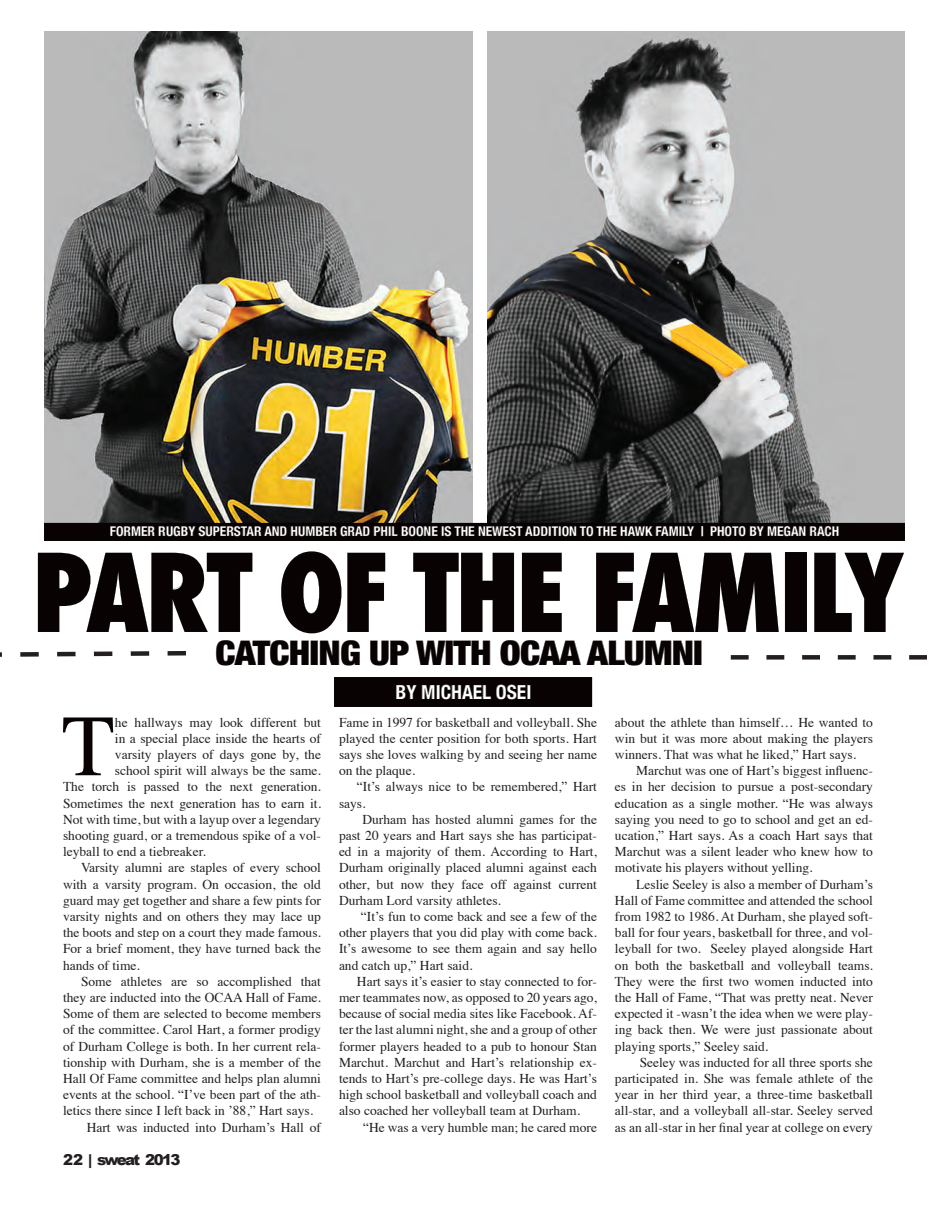
<style>
.page{position:relative;width:936px;height:1206px;background:#fff}
.page>*{position:absolute;margin:0;border:0;box-sizing:border-box;transform-origin:0 0}
.t1{font:800 condensed 105px "Futura";letter-spacing:-.03em;color:#080302}
.t2{font:87px "Times";color:#080302}
.t3{font:900 condensed 33.75px "Helvetica Neue";letter-spacing:-.02em;color:#080302;scale:1.11 1}
.t4{font:700 condensed 19.5px "Helvetica Neue";color:#fff}
.t5{font:900 15px "Arial";letter-spacing:-.105em;color:#231f20}
.t6{font:13.5px/16.2px "Times";color:#231f20;text-align:justify}
.t7{font:700 condensed 13.5px "Helvetica Neue";color:#fff}
</style>
<div class="page">
<img style="left:44px;top:31px;width:428px;height:492px">
<img style="left:487px;top:31px;width:417px;height:492px">
<svg style="left:731px;top:655px;width:196px;height:5px"></svg>
<svg style="left:0;top:651px;width:186px;height:6px"></svg>
<svg style="left:63px;top:718px;width:50px;height:57px"></svg>
<div style="left:334px;top:677px;width:259px;height:30px;background:#080302"></div>
<svg style="left:370px;top:641px;width:39px;height:24px"></svg>
<svg style="left:416px;top:641px;width:74px;height:24px"></svg>
<svg style="left:587px;top:641px;width:115px;height:24px"></svg>
<svg style="left:216px;top:640px;width:144px;height:25px"></svg>
<svg style="left:501px;top:640px;width:80px;height:25px"></svg>
<svg style="left:38px;top:553px;width:214px;height:79px"></svg>
<svg style="left:281px;top:553px;width:60px;height:79px"></svg>
<svg style="left:347px;top:553px;width:38px;height:79px"></svg>
<svg style="left:413px;top:553px;width:101px;height:79px"></svg>
<svg style="left:522px;top:553px;width:40px;height:79px"></svg>
<svg style="left:596px;top:553px;width:183px;height:79px"></svg>
<svg style="left:785px;top:553px;width:21px;height:79px"></svg>
<svg style="left:814px;top:553px;width:90px;height:79px"></svg>
<div style="left:44px;top:523px;width:861px;height:18px;background:#080302"></div>
<p class="t7" style="left:110px;top:523px;width:731px">FORMER RUGBY SUPERSTAR AND HUMBER GRAD PHIL BOONE IS THE NEWEST ADDITION TO THE HAWK FAMILY | PHOTO BY MEGAN RACH</p>
<h1 class="t1" style="left:32px;top:527px;width:873px">PART OF THE FAMILY</h1>
<h3 class="t3" style="left:215px;top:632px;width:441px">CATCHING UP WITH OCAA ALUMNI</h3>
<h3 class="t4" style="left:396px;top:680px;width:137px">BY MICHAEL OSEI</h3>
<h2 class="t2" style="left:62px;top:710px;width:55px">T</h2>
<p class="t6" style="left:115px;top:715px;width:208px">he hallways may look different but</p>
<p class="t6" style="left:339px;top:715px;width:260px">Fame in 1997 for basketball and volleyball. She played the center position for both sports. Hart says she loves walking by and seeing her name on the plaque.</p>
<p class="t6" style="left:339px;top:780px;width:260px;text-indent:18px">“It’s always nice to be remembered,” Hart says.</p>
<p class="t6" style="left:339px;top:812px;width:260px;text-indent:23px">Durham has hosted alumni games for the past 20 years and Hart says she has participat&shy;ed in a majority of them. According to Hart, Durham originally placed alumni against each other, but now they face off against current Durham Lord varsity athletes.</p>
<p class="t6" style="left:339px;top:909px;width:260px;text-indent:22px">“It’s fun to come back and see a few of the other players that you did play with come back.<br>It’s awesome to see them again and say hello and catch up,” Hart said.</p>
<p class="t6" style="left:339px;top:974px;width:260px;text-indent:18px">Hart says it’s easier to stay connected to for&shy;mer teammates now, as opposed to 20 years ago, because of social media sites like Facebook. Af&shy;ter the last alumni night, she and a group of other former players headed to a pub to honour Stan Marchut. Marchut and Hart’s relationship ex&shy;tends to Hart’s pre-college days. He was Hart’s high school basketball and volleyball coach and also coached her volleyball team at Durham.</p>
<p class="t6" style="left:363px;top:1120px;width:236px">“He was a very humble man; he cared more</p>
<p class="t6" style="left:615px;top:715px;width:260px">about the athlete than himself… He wanted to win but it was more about making the players winners. That was what he liked,” Hart says.</p>
<p class="t6" style="left:615px;top:764px;width:260px;text-indent:21px">Marchut was one of Hart’s biggest influenc&shy;es in her decision to pursue a post-secondary education as a single mother. “He was always saying you need to go to school and get an ed&shy;ucation,” Hart says. As a coach Hart says that Marchut was a silent leader who knew how to motivate his players without yelling.</p>
<p class="t6" style="left:615px;top:877px;width:260px;text-indent:21px">Leslie Seeley is also a member of Durham’s Hall of Fame committee and attended the school from 1982 to 1986. At Durham, she played soft&shy;ball for four years, basketball for three, and vol&shy;leyball for two. Seeley played alongside Hart on both the basketball and volleyball teams.<br>They were the first two women inducted into the Hall of Fame, “That was pretty neat. Never expected it -wasn’t the idea when we were play&shy;ing back then. We were just passionate about playing sports,” Seeley said.</p>
<p class="t6" style="left:615px;top:1055px;width:260px;text-indent:25px">Seeley was inducted for all three sports she participated in. She was female athlete of the year in her third year, a three-time basketball all-star, and a volleyball all-star. Seeley served as an all-star in her final year at college on every</p>
<p class="t6" style="left:115px;top:731px;width:208px">in a special place inside the hearts of</p>
<p class="t6" style="left:115px;top:747px;width:208px">varsity players of days gone by, the</p>
<p class="t6" style="left:115px;top:764px;width:208px">school spirit will always be the same.</p>
<p class="t6" style="left:63px;top:780px;width:260px">The torch is passed to the next generation.</p>
<p class="t6" style="left:63px;top:796px;width:260px">Sometimes the next generation has to earn it.</p>
<p class="t6" style="left:63px;top:812px;width:260px">Not with time, but with a layup over a legendary</p>
<p class="t6" style="left:63px;top:828px;width:260px">shooting guard, or a tremendous spike of a vol-</p>
<p class="t6" style="left:63px;top:845px;width:144px">leyball to end a tiebreaker.</p>
<p class="t6" style="left:81px;top:861px;width:242px">Varsity alumni are staples of every school</p>
<p class="t6" style="left:63px;top:877px;width:260px">with a varsity program. On occasion, the old</p>
<p class="t6" style="left:63px;top:893px;width:260px">guard may get together and share a few pints for</p>
<p class="t6" style="left:63px;top:909px;width:260px">varsity nights and on others they may lace up</p>
<p class="t6" style="left:63px;top:926px;width:260px">the boots and step on a court they made famous.</p>
<p class="t6" style="left:63px;top:942px;width:260px">For a brief moment, they have turned back the</p>
<p class="t6" style="left:63px;top:958px;width:78px">hands of time.</p>
<p class="t6" style="left:81px;top:974px;width:242px">Some athletes are so accomplished that</p>
<p class="t6" style="left:63px;top:990px;width:260px">they are inducted into the OCAA Hall of Fame.</p>
<p class="t6" style="left:63px;top:1007px;width:260px">Some of them are selected to become members</p>
<p class="t6" style="left:63px;top:1023px;width:260px">of the committee. Carol Hart, a former prodigy</p>
<p class="t6" style="left:63px;top:1039px;width:260px">of Durham College is both. In her current rela-</p>
<p class="t6" style="left:63px;top:1055px;width:260px">tionship with Durham, she is a member of the</p>
<p class="t6" style="left:63px;top:1071px;width:260px">Hall Of Fame committee and helps plan alumni</p>
<p class="t6" style="left:63px;top:1088px;width:260px">events at the school. “I’ve been part of the ath-</p>
<p class="t6" style="left:63px;top:1104px;width:252px">letics there since I left back in ’88,” Hart says.</p>
<p class="t6" style="left:87px;top:1120px;width:236px">Hart was inducted into Durham’s Hall of</p>
<p class="t5" style="left:63px;top:1148px;width:119px">22 | sweat 2013</p>
</div>
